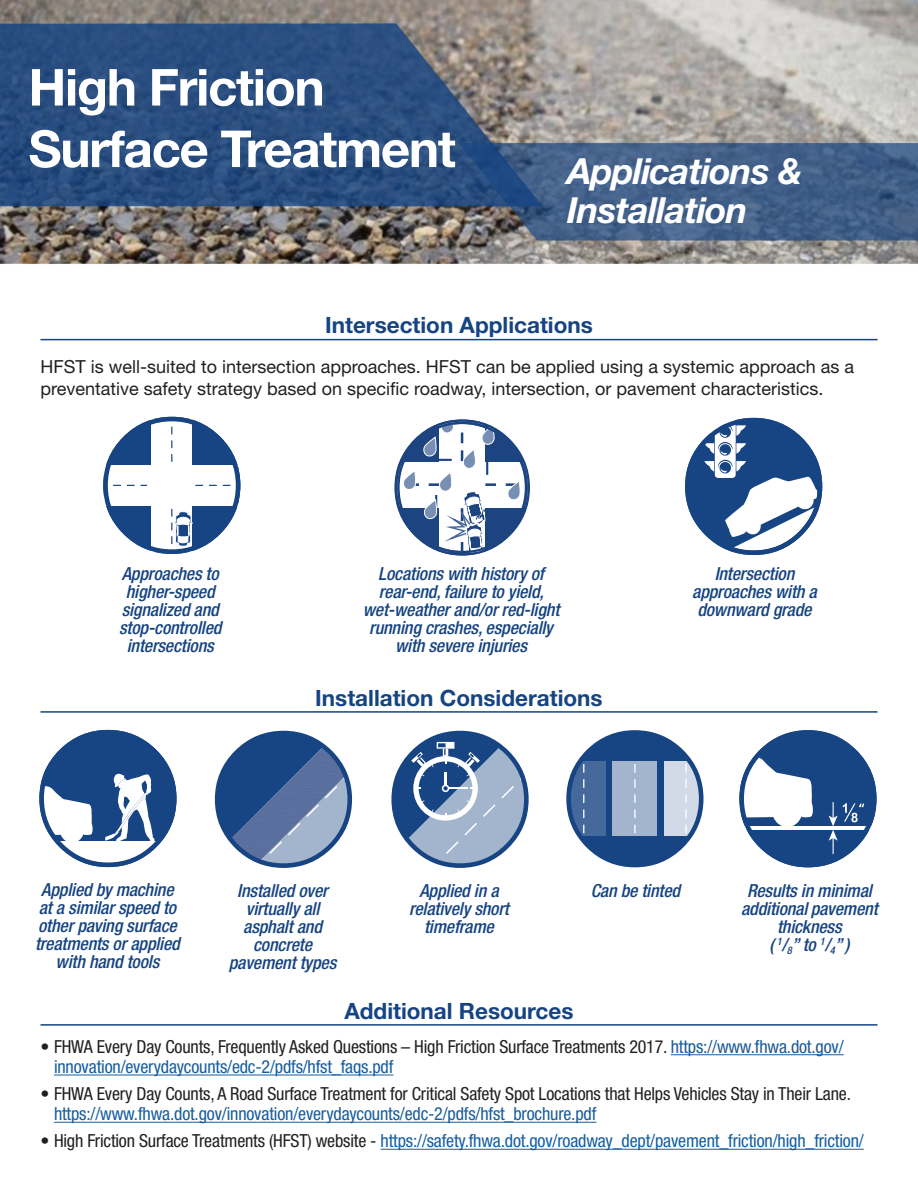
<style>
.page{position:relative;width:918px;height:1188px;background:#fff}
.page>*{position:absolute;margin:0;border:0;box-sizing:border-box;transform-origin:0 0}
.t1{font:700 51px/61.5px "Helvetica Neue LT Std";letter-spacing:-.025em;color:#fff}
.t2{font:italic 700 36px/39px "Helvetica Neue LT Std";letter-spacing:-.025em;color:#fff}
.t3{font:700 22.5px "Helvetica Neue LT Std";color:#164482}
.t4{font:italic 500 condensed 18px/18px "Helvetica Neue LT Std";letter-spacing:-.01em;color:#164482;text-align:center}
.t5{font:condensed 18px/20.2px "Helvetica Neue LT Std";letter-spacing:-.01em;color:#231f20}
.t6{font:18px/21.6px "Helvetica Neue LT Std";color:#231f20}
.t7{font:condensed 18px "Helvetica Neue LT Std";letter-spacing:-.01em;color:#175d9e}
.s1{color:#175d9e}
.s2{color:#231f20}
</style>
<div class="page">
<img style="left:0;top:0;width:918px;height:264px">
<hr style="left:40px;top:339px;width:838px;height:1px;background:#164482">
<hr style="left:40px;top:711px;width:838px;height:2px;background:#164482">
<hr style="left:671px;top:1054px;width:173px;height:1px;background:#175d9e">
<hr style="left:54px;top:1075px;width:339px;height:1px;background:#175d9e">
<hr style="left:54px;top:1122px;width:542px;height:1px;background:#175d9e">
<hr style="left:381px;top:1149px;width:483px;height:1px;background:#175d9e">
<svg style="left:394px;top:419px;width:136px;height:137px"></svg>
<svg style="left:103px;top:416px;width:138px;height:138px"></svg>
<svg style="left:685px;top:417px;width:138px;height:138px"></svg>
<svg style="left:39px;top:729px;width:138px;height:139px"></svg>
<svg style="left:214px;top:730px;width:139px;height:138px"></svg>
<svg style="left:391px;top:730px;width:138px;height:138px"></svg>
<svg style="left:566px;top:730px;width:138px;height:138px"></svg>
<svg style="left:739px;top:730px;width:138px;height:138px"></svg>
<hr style="left:40px;top:1024px;width:838px;height:2px;background:#164482">
<p class="t1" style="left:28px;top:55px;width:429px">High Friction<br>Surface Treatment</p>
<p class="t2" style="left:567px;top:151px;width:237px">Applications &amp;<br>Installation</p>
<h1 class="t3" style="left:325px;top:312px;width:269px">Intersection Applications</h1>
<p class="t6" style="left:40px;top:356px;width:815px">HFST is well-suited to intersection approaches. HFST can be applied using a systemic approach as a preventative safety strategy based on specific roadway, intersection, or pavement characteristics.</p>
<p class="t4" style="left:119px;top:565px;width:104px">Approaches to higher-speed signalized and stop-controlled intersections</p>
<p class="t4" style="left:692px;top:565px;width:126px">Intersection approaches with a downward grade</p>
<p class="t4" style="left:363px;top:565px;width:198px">Locations with history of rear-end, failure to yield, wet-weather and/or red-light running crashes, especially with severe injuries</p>
<h1 class="t3" style="left:315px;top:684px;width:289px">Installation Considerations</h1>
<p class="t4" style="left:35px;top:881px;width:146px">Applied by machine at a similar speed to other paving surface treatments or applied with hand tools</p>
<p class="t4" style="left:229px;top:882px;width:109px">Installed over virtually all asphalt and concrete pavement types</p>
<p class="t4" style="left:409px;top:882px;width:101px">Applied in a relatively short timeframe</p>
<p class="t4" style="left:591px;top:882px;width:91px">Can be tinted</p>
<p class="t4" style="left:741px;top:882px;width:138px">Results in minimal additional pavement thickness<br>( <sup>1</sup>/<sub>8</sub>” to <sup>1</sup>/<sub>4</sub>” )</p>
<h1 class="t3" style="left:344px;top:997px;width:231px">Additional Resources</h1>
<p class="t5" style="left:54px;top:1036px;width:791px;text-indent:-14px">• FHWA Every Day Counts, Frequently Asked Questions – High Friction Surface Treatments 2017. <span class="s1">https://www.fhwa.dot.gov/ innovation/everydaycounts/edc-2/pdfs/hfst_faqs.pdf</span></p>
<p class="t5" style="left:54px;top:1084px;width:799px;text-indent:-14px">• FHWA Every Day Counts, A Road Surface Treatment for Critical Safety Spot Locations that Helps Vehicles Stay in Their Lane. <span class="s1">https://www.fhwa.dot.gov/innovation/everydaycounts/edc-2/pdfs/hfst_brochure.pdf</span></p>
<p class="t7" style="left:40px;top:1131px;width:825px"><span class="s2">• High Friction Surface Treatments (HFST) website -</span> https://safety.fhwa.dot.gov/roadway_dept/pavement_friction/high_friction/</p>
</div>
